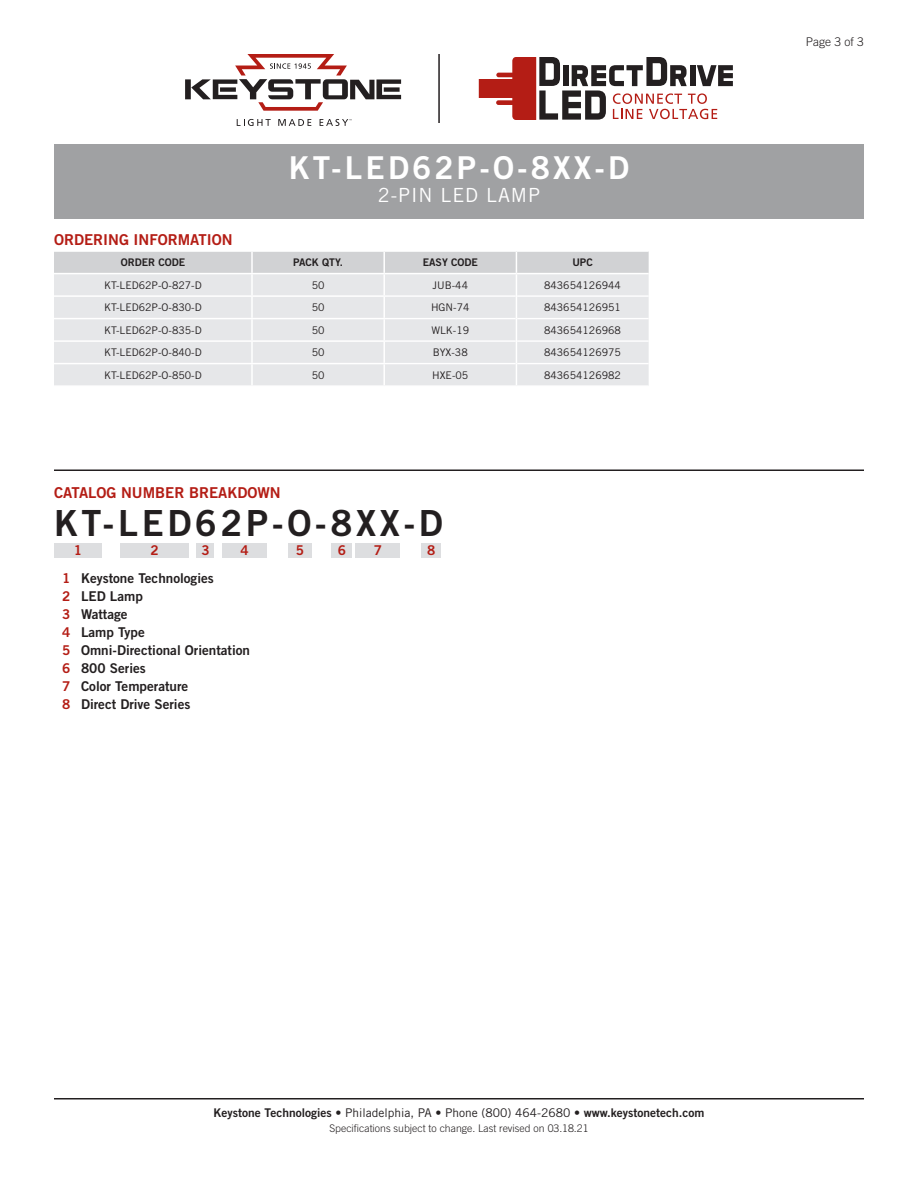
<style>
.page{position:relative;width:918px;height:1188px;background:#fff}
.page>*{position:absolute;margin:0;border:0;box-sizing:border-box;transform-origin:0 0}
.CatalogNumber{font:36px "Trade Gothic LT Std Bd 2";letter-spacing:.1em;color:#231f20}
.t1{font:31.5px "Trade Gothic LT Std Bd 2";letter-spacing:.1em;color:#fff}
.SubTitle{font:19.5px "Trade Gothic LT Std";letter-spacing:.05em;color:#fff}
.Heading_01{font:15px "Trade Gothic LT Std Bd 2";color:#b41d15}
.Catalog_Key{font:13.5px "Trade Gothic LT Std Bd 2";color:#231f20}
.Catalog_BarNumber{font:13.5px "Trade Gothic LT Std Bd 2";color:#b41d15}
.t2{font:12px "Trade Gothic LT Std Bd 2";color:#231f20}
.Page{font:300 12px "Trade Gothic LT Std";color:#231f20}
.Table_Text{font:10.5px "Trade Gothic LT Std";color:#231f20}
.Rev{font:300 10.5px "Trade Gothic LT Std";color:#231f20}
.Table_Header{font:10.5px "Trade Gothic LT Std Bd 2";color:#231f20}
.s1{color:#b41d15}
.s2{font-family:"Trade Gothic LT Std"}
</style>
<div class="page">
<hr style="left:54px;top:1098px;width:810px;height:2px;background:#231f20">
<svg style="left:54px;top:251px;width:595px;height:134px;background:#e3e4e6"></svg>
<hr style="left:54px;top:273px;width:198px;height:1px;background:#fff">
<hr style="left:252px;top:273px;width:132px;height:1px;background:#fff">
<hr style="left:384px;top:273px;width:132px;height:1px;background:#fff">
<hr style="left:516px;top:273px;width:133px;height:1px;background:#fff">
<hr style="left:54px;top:295px;width:198px;height:2px;background:#fff">
<hr style="left:252px;top:295px;width:133px;height:2px;background:#fff">
<hr style="left:54px;top:318px;width:198px;height:1px;background:#fff">
<hr style="left:252px;top:318px;width:133px;height:1px;background:#fff">
<hr style="left:54px;top:340px;width:198px;height:2px;background:#fff">
<hr style="left:252px;top:340px;width:133px;height:2px;background:#fff">
<hr style="left:54px;top:363px;width:198px;height:1px;background:#fff">
<hr style="left:252px;top:363px;width:133px;height:1px;background:#fff">
<div style="left:54px;top:144px;width:810px;height:74px;background:#a0a1a3"></div>
<hr style="left:54px;top:470px;width:810px;height:1px;background:#231f20">
<div style="left:54px;top:543px;width:48px;height:15px;background:#dddee0"></div>
<div style="left:120px;top:543px;width:69px;height:15px;background:#dddee0"></div>
<div style="left:222px;top:543px;width:45px;height:15px;background:#dddee0"></div>
<div style="left:196px;top:543px;width:18px;height:15px;background:#dddee0"></div>
<div style="left:332px;top:543px;width:20px;height:15px;background:#dddee0"></div>
<div style="left:422px;top:543px;width:19px;height:15px;background:#dddee0"></div>
<div style="left:288px;top:543px;width:24px;height:15px;background:#dddee0"></div>
<div style="left:356px;top:543px;width:44px;height:15px;background:#dddee0"></div>
<hr style="left:438px;top:54px;width:2px;height:69px;background:#231f20">
<svg style="left:479px;top:57px;width:254px;height:63px"></svg>
<svg style="left:185px;top:54px;width:216px;height:57px"></svg>
<svg style="left:237px;top:119px;width:34px;height:7px"></svg>
<svg style="left:278px;top:119px;width:33px;height:7px"></svg>
<svg style="left:320px;top:119px;width:32px;height:7px"></svg>
<p class="t1" style="left:289px;top:148px;width:342px">KT-LED62P-O-8XX-D</p>
<p class="SubTitle" style="left:378px;top:183px;width:164px">2-PIN LED LAMP</p>
<p class="Heading_01" style="left:54px;top:230px;width:180px">ORDERING INFORMATION</p>
<p class="Table_Header" style="left:121px;top:256px;width:66px">ORDER CODE</p>
<p class="Table_Header" style="left:293px;top:256px;width:51px">PACK QTY.</p>
<p class="Table_Header" style="left:423px;top:256px;width:57px">EASY CODE</p>
<p class="Table_Header" style="left:572px;top:256px;width:22px">UPC</p>
<p class="Table_Text" style="left:104px;top:279px;width:99px">KT-LED62P-O-827-D</p>
<p class="Table_Text" style="left:312px;top:279px;width:14px">50</p>
<p class="Table_Text" style="left:433px;top:279px;width:37px">JUB-44</p>
<p class="Table_Text" style="left:544px;top:279px;width:78px">843654126944</p>
<p class="Table_Text" style="left:104px;top:301px;width:99px">KT-LED62P-O-830-D</p>
<p class="Table_Text" style="left:312px;top:301px;width:14px">50</p>
<p class="Table_Text" style="left:431px;top:301px;width:40px">HGN-74</p>
<p class="Table_Text" style="left:544px;top:301px;width:78px">843654126951</p>
<p class="Table_Text" style="left:104px;top:324px;width:99px">KT-LED62P-O-835-D</p>
<p class="Table_Text" style="left:312px;top:324px;width:14px">50</p>
<p class="Table_Text" style="left:431px;top:324px;width:39px">WLK-19</p>
<p class="Table_Text" style="left:544px;top:324px;width:78px">843654126968</p>
<p class="Table_Text" style="left:104px;top:346px;width:99px">KT-LED62P-O-840-D</p>
<p class="Table_Text" style="left:312px;top:346px;width:14px">50</p>
<p class="Table_Text" style="left:433px;top:346px;width:37px">BYX-38</p>
<p class="Table_Text" style="left:544px;top:346px;width:78px">843654126975</p>
<p class="Table_Text" style="left:104px;top:369px;width:99px">KT-LED62P-O-850-D</p>
<p class="Table_Text" style="left:312px;top:369px;width:14px">50</p>
<p class="Table_Text" style="left:432px;top:369px;width:38px">HXE-05</p>
<p class="Table_Text" style="left:544px;top:369px;width:78px">843654126982</p>
<p class="Heading_01" style="left:54px;top:484px;width:228px">CATALOG NUMBER BREAKDOWN</p>
<p class="CatalogNumber" style="left:54px;top:501px;width:390px">KT-LED62P-O-8XX-D</p>
<p class="Catalog_BarNumber" style="left:74px;top:542px;width:10px">1</p>
<p class="Catalog_BarNumber" style="left:150px;top:542px;width:10px">2</p>
<p class="Catalog_BarNumber" style="left:201px;top:542px;width:10px">3</p>
<p class="Catalog_BarNumber" style="left:240px;top:542px;width:10px">4</p>
<p class="Catalog_BarNumber" style="left:296px;top:542px;width:10px">5</p>
<p class="Catalog_BarNumber" style="left:338px;top:542px;width:10px">6</p>
<p class="Catalog_BarNumber" style="left:374px;top:542px;width:10px">7</p>
<p class="Catalog_BarNumber" style="left:427px;top:542px;width:10px">8</p>
<p class="Catalog_Key" style="left:62px;top:570px;width:153px"><span class="s1">1</span> Keystone Technologies</p>
<p class="Catalog_Key" style="left:62px;top:588px;width:82px"><span class="s1">2</span> LED Lamp</p>
<p class="Catalog_Key" style="left:62px;top:606px;width:67px"><span class="s1">3</span> Wattage</p>
<p class="Catalog_Key" style="left:62px;top:624px;width:84px"><span class="s1">4</span> Lamp Type</p>
<p class="Catalog_Key" style="left:62px;top:642px;width:189px"><span class="s1">5</span> Omni-Directional Orientation</p>
<p class="Catalog_Key" style="left:62px;top:660px;width:85px"><span class="s1">6</span> 800 Series</p>
<p class="Catalog_Key" style="left:62px;top:678px;width:128px"><span class="s1">7</span> Color Temperature</p>
<p class="Catalog_Key" style="left:62px;top:696px;width:130px"><span class="s1">8</span> Direct Drive Series</p>
<p class="Page" style="left:806px;top:35px;width:60px">Page 3 of 3</p>
<p class="t2" style="left:214px;top:1105px;width:492px">Keystone Technologies <span class="s2">• Philadelphia, PA • Phone (800) 464-2680 •</span> www.keystonetech.com</p>
<p class="Rev" style="left:329px;top:1122px;width:261px">Specifications subject to change. Last revised on 03.18.21</p>
</div>
